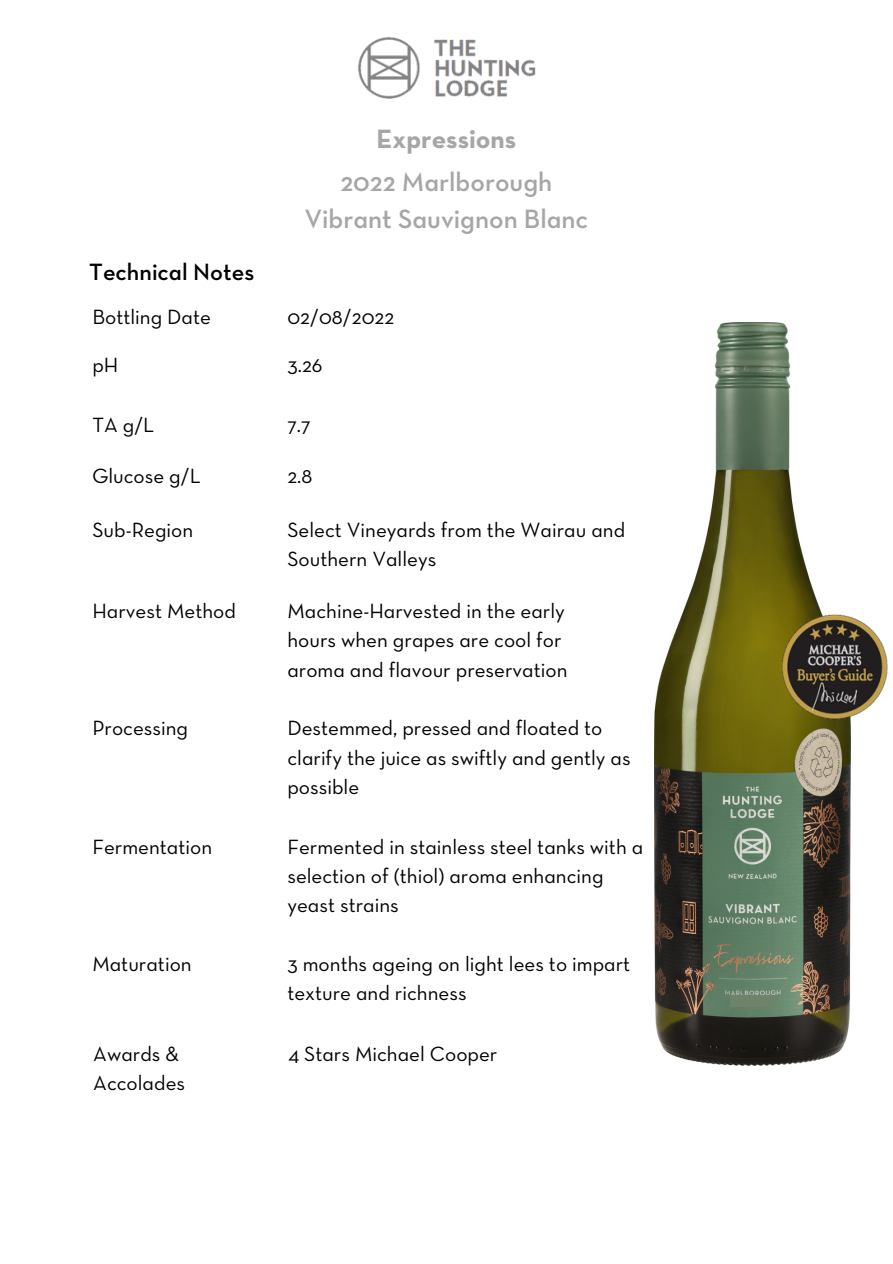
<style>
.page{position:relative;width:893px;height:1264px;background:#fff}
.page>*{position:absolute;margin:0;border:0;box-sizing:border-box;transform-origin:0 0}
.t1{font:27px/37px "Neutraface Text Demi Alt";color:#a6a6a6;text-align:center}
.t2{font:27px "Neutraface Text Bold Alt";color:#a6a6a6}
.t3{font:24px "Neutraface Text Demi Alt";color:#000}
.t4{font:21px/29.2px "Neutraface Text Book Alt";color:#000}
</style>
<div class="page">
<img style="left:358px;top:37px;width:178px;height:62px">
<img style="left:654px;top:323px;width:196px;height:742px">
<div style="left:730px;top:995px;width:44px;height:11px;background:#6f836b"></div>
<img style="left:773px;top:611px;width:115px;height:112px">
<p class="t3" style="left:89px;top:261px;width:166px">Technical Notes</p>
<p class="t2" style="left:376px;top:127px;width:141px">Expressions</p>
<p class="t1" style="left:304px;top:165px;width:285px">2022 Marlborough<br>Vibrant Sauvignon Blanc</p>
<p class="t4" style="left:92px;top:303px;width:120px">Bottling Date</p>
<p class="t4" style="left:287px;top:303px;width:108px">02/08/2022</p>
<p class="t4" style="left:92px;top:351px;width:28px">pH</p>
<p class="t4" style="left:287px;top:351px;width:37px">3.26</p>
<p class="t4" style="left:92px;top:411px;width:63px">TA g/L</p>
<p class="t4" style="left:287px;top:411px;width:25px">7.7</p>
<p class="t4" style="left:92px;top:462px;width:110px">Glucose g/L</p>
<p class="t4" style="left:287px;top:462px;width:27px">2.8</p>
<p class="t4" style="left:92px;top:516px;width:102px">Sub-Region</p>
<p class="t4" style="left:287px;top:516px;width:339px">Select Vineyards from the Wairau and<br>Southern Valleys</p>
<p class="t4" style="left:92px;top:597px;width:145px">Harvest Method</p>
<p class="t4" style="left:287px;top:597px;width:281px">Machine-Harvested in the early hours when grapes are cool for aroma and flavour preservation</p>
<p class="t4" style="left:92px;top:714px;width:97px">Processing</p>
<p class="t4" style="left:287px;top:714px;width:345px">Destemmed, pressed and floated to clarify the juice as swiftly and gently as possible</p>
<p class="t4" style="left:92px;top:833px;width:121px">Fermentation</p>
<p class="t4" style="left:287px;top:833px;width:357px">Fermented in stainless steel tanks with a selection of (thiol) aroma enhancing yeast strains</p>
<p class="t4" style="left:92px;top:950px;width:101px">Maturation</p>
<p class="t4" style="left:287px;top:950px;width:344px">3 months ageing on light lees to impart texture and richness</p>
<p class="t4" style="left:93px;top:1040px;width:93px">Awards &amp;<br>Accolades</p>
<p class="t4" style="left:288px;top:1040px;width:210px">4 Stars Michael Cooper</p>
</div>
